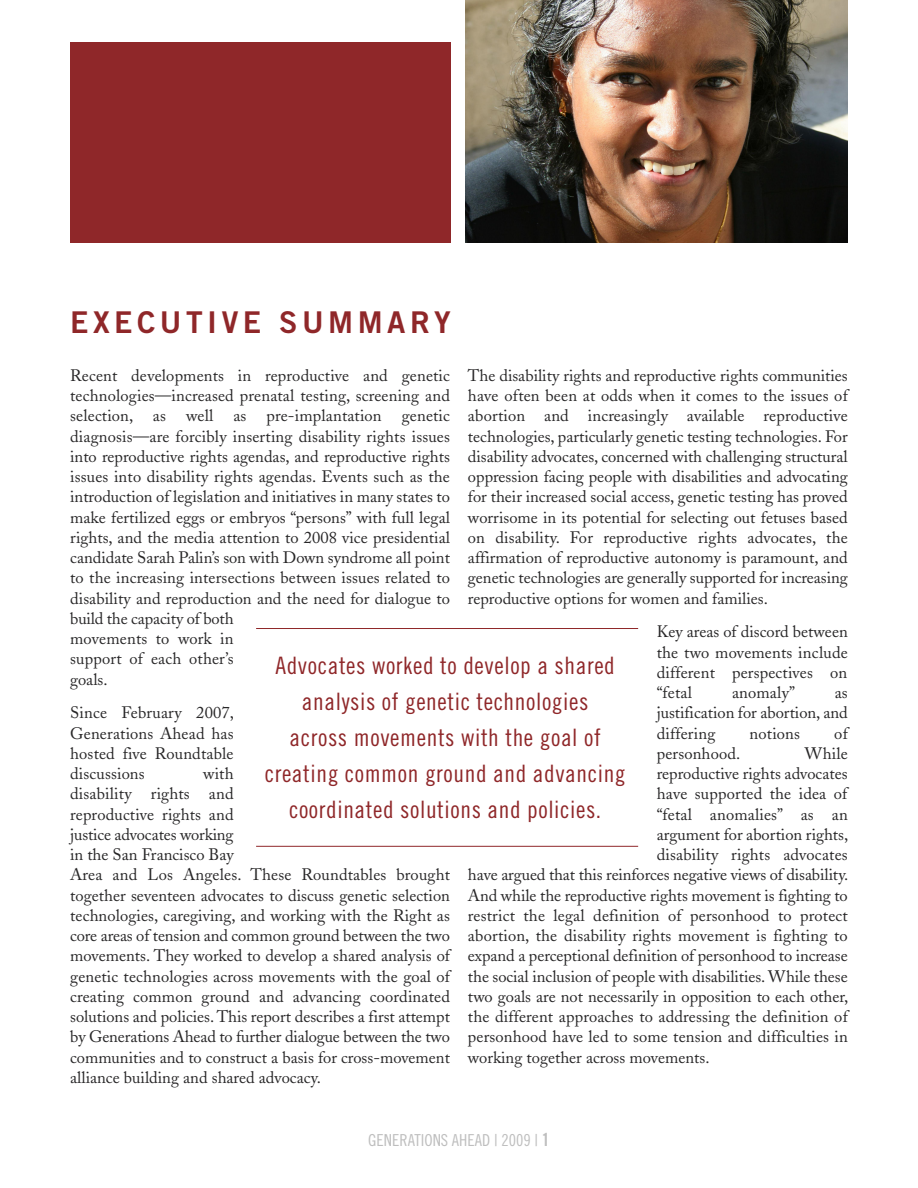
<style>
.page{position:relative;width:918px;height:1188px;background:#fff}
.page>*{position:absolute;margin:0;border:0;box-sizing:border-box;transform-origin:0 0}
.t1{font:30px "Trade Gothic Bold Two";letter-spacing:.15em;color:#8f2729}
.t2{font:24px/36px "Trade Gothic Cond Eighteen";letter-spacing:.025em;color:#8f2729;text-align:center}
.t3{font:16.5px/20.2px "Adobe Caslon";letter-spacing:.005em;color:#272627;text-align:justify}
.t4{font:16.5px "Trade Gothic Cond Eighteen";color:#bebebe}
.s1{font-family:"Trade Gothic Bold Cond Twenty";font-size:18px}
</style>
<div class="page">
<div style="left:70px;top:42px;width:381px;height:201px;background:#8f2729"></div>
<hr style="left:256px;top:628px;width:382px;height:1px;background:#8f2729">
<hr style="left:256px;top:846px;width:382px;height:1px;background:#8f2729">
<img style="left:466px;top:0;width:382px;height:243px">
<h1 class="t1" style="left:70px;top:311px;width:382px">EXECUTIVE SUMMARY</h1>
<p class="t3" style="left:468px;top:367px;width:381px">The disability rights and reproductive rights communities have often been at odds when it comes to the issues of abortion and increasingly available reproductive technologies, particularly genetic testing technologies. For disability advocates, concerned with challenging structural oppression facing people with disabilities and advocating for their increased social access, genetic testing has proved worrisome in its potential for selecting out fetuses based on disability. For reproductive rights advocates, the affirmation of reproductive autonomy is paramount, and genetic technologies are generally supported for increasing reproductive options for women and families.</p>
<p class="t3" style="left:657px;top:624px;width:193px">Key areas of discord between the two movements include different perspectives on “fetal</p>
<p class="t3" style="left:70px;top:367px;width:381px;text-align:left">Recent developments in reproductive and genetic technologies—increased prenatal testing, screening and selection, as well as pre-implantation genetic diagnosis—are forcibly inserting disability rights issues into reproductive rights agendas, and reproductive rights issues into disability rights agendas. Events such as the introduction of legislation and initiatives in many states to make fertilized eggs or embryos “persons” with full legal rights, and the media attention to 2008 vice presidential candidate Sarah Palin’s son with Down syndrome all point to the increasing intersections between issues related to disability and reproduction and the need for dialogue to build the capacity of both<br>movements to work in<br>support of each other’s<br>goals.</p>
<p class="t3" style="left:70px;top:705px;width:165px">Since February 2007, Generations Ahead has hosted five Roundtable discussions</p>
<h2 class="t2" style="left:265px;top:649px;width:362px">Advocates worked to develop a shared analysis of genetic technologies<br>across movements with the goal of creating common ground and advancing coordinated solutions and policies.</h2>
<p class="t3" style="left:732px;top:684px;width:64px">anomaly”</p>
<p class="t3" style="left:657px;top:684px;width:193px;text-indent:178px">as justification for abortion, and differing</p>
<p class="t3" style="left:750px;top:725px;width:52px">notions</p>
<p class="t3" style="left:834px;top:725px;width:15px">of</p>
<p class="t3" style="left:657px;top:745px;width:85px">personhood.</p>
<p class="t3" style="left:805px;top:745px;width:45px">While</p>
<p class="t3" style="left:657px;top:765px;width:193px">reproductive rights advocates</p>
<p class="t3" style="left:657px;top:786px;width:192px">have supported the idea of</p>
<p class="t3" style="left:657px;top:806px;width:193px">“fetal anomalies” as an</p>
<p class="t3" style="left:657px;top:826px;width:193px">argument for abortion rights,</p>
<p class="t3" style="left:657px;top:846px;width:193px">disability rights advocates</p>
<p class="t3" style="left:468px;top:867px;width:382px">have argued that this reinforces negative views of disability.</p>
<p class="t3" style="left:468px;top:887px;width:381px">And while the reproductive rights movement is fighting to</p>
<p class="t3" style="left:468px;top:907px;width:381px">restrict the legal definition of personhood to protect</p>
<p class="t3" style="left:468px;top:927px;width:381px">abortion, the disability rights movement is fighting to</p>
<p class="t3" style="left:468px;top:948px;width:381px">expand a perceptional definition of personhood to increase</p>
<p class="t3" style="left:468px;top:968px;width:381px">the social inclusion of people with disabilities. While these</p>
<p class="t3" style="left:468px;top:988px;width:382px">two goals are not necessarily in opposition to each other,</p>
<p class="t3" style="left:468px;top:1008px;width:381px">the different approaches to addressing the definition of</p>
<p class="t3" style="left:468px;top:1029px;width:381px">personhood have led to some tension and difficulties in</p>
<p class="t3" style="left:468px;top:1049px;width:243px">working together across movements.</p>
<p class="t3" style="left:70px;top:765px;width:381px;text-align:left;text-indent:133px">with<br>disability rights and<br>reproductive rights and<br>justice advocates working<br>in the San Francisco Bay<br>Area and Los Angeles. These Roundtables brought together seventeen advocates to discuss genetic selection technologies, caregiving, and working with the Right as core areas of tension and common ground between the two movements. They worked to develop a shared analysis of genetic technologies across movements with the goal of creating common ground and advancing coordinated solutions and policies. This report describes a first attempt by Generations Ahead to further dialogue between the two communities and to construct a basis for cross-movement alliance building and shared advocacy.</p>
<p class="t4" style="left:368px;top:1134px;width:183px">GENERATIONS AHEAD | 2009 | <span class="s1">1</span></p>
</div>
